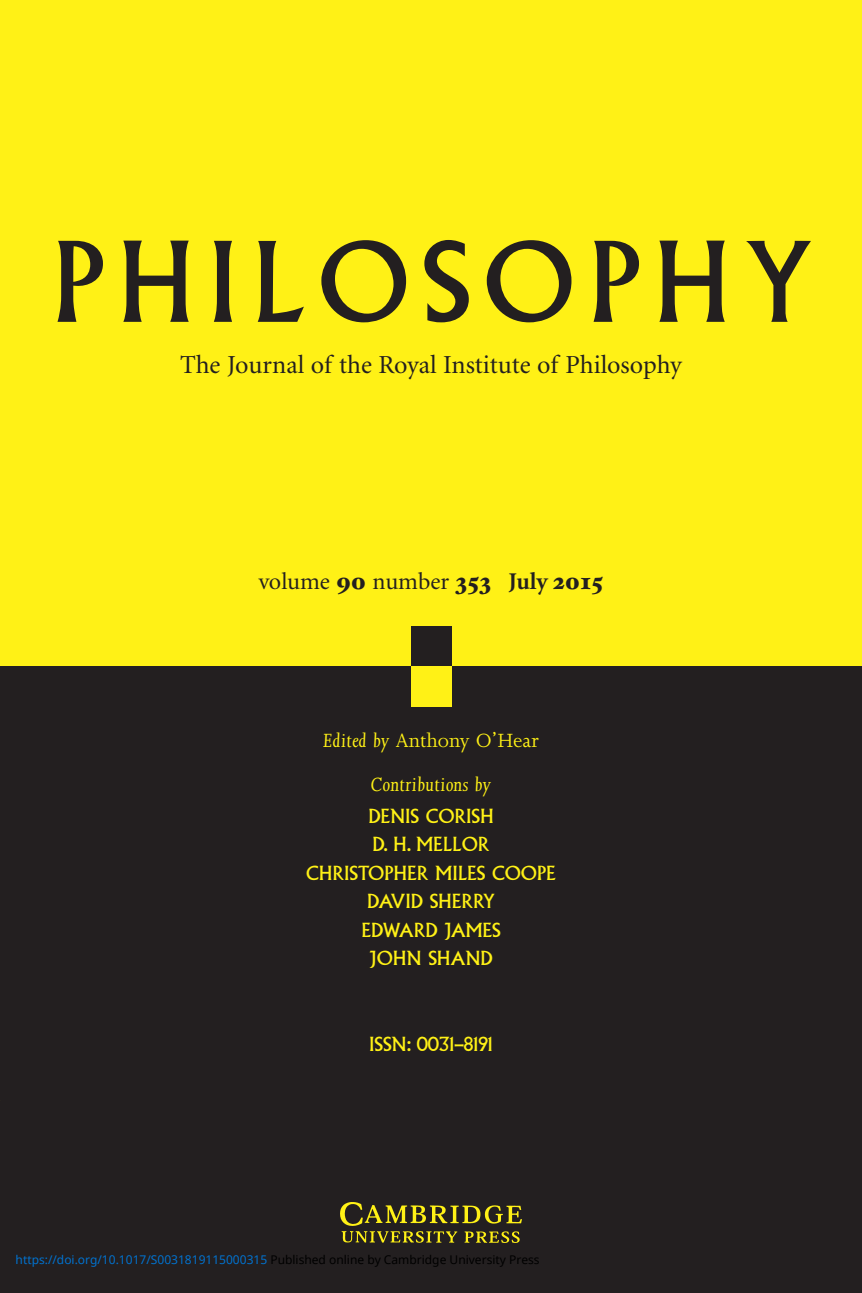
<style>
.page{position:relative;width:862px;height:1293px;background:#fff}
.page>*{position:absolute;margin:0;border:0;box-sizing:border-box;transform-origin:0 0}
.t1{font:108px "Albertus";letter-spacing:.12em;color:#231f20}
.t2{font:26px "Minion";color:#231f20}
.t3{font:24px "Minion";color:#231f20}
.t4{font:italic 22px/43.4px "Joanna";letter-spacing:.015em;color:#fff116;text-align:center}
.t5{font:19px/28.4px "Albertus";color:#fff116;text-align:center}
.t6{font:12px "Noto Sans";color:#0172cf}
.s1{font-family:"Hoefler Text";font-weight:900}
.s2{font-weight:700}
.s3{font-style:normal}
.s4{color:#000}
</style>
<div class="page">
<div style="left:0;top:0;width:862px;height:666px;background:#fff116"></div>
<hr style="left:0;top:0;width:1px;height:666px;background:#231f20">
<div style="left:0;top:666px;width:862px;height:627px;background:#231f20"></div>
<hr style="left:0;top:666px;width:1px;height:386px;background:#fff116">
<div style="left:411px;top:626px;width:40px;height:40px;background:#231f20"></div>
<div style="left:411px;top:666px;width:40px;height:40px;background:#fff116"></div>
<img style="left:340px;top:1202px;width:182px;height:40px">
<h1 class="t1" style="left:51px;top:240px;width:761px">PHILOSOPHY</h1>
<h2 class="t2" style="left:180px;top:354px;width:503px">The Journal of the Royal Institute of Philosophy</h2>
<p class="t3" style="left:258px;top:572px;width:347px">volume <span class="s1">90</span> number <span class="s1">353</span> <span class="s2">July</span> <span class="s1">2015</span></p>
<p class="t4" style="left:323px;top:721px;width:217px">Edited by <span class="s3">Anthony O’Hear<br></span>Contributions by</p>
<p class="t5" style="left:306px;top:803px;width:251px">DENIS CORISH<br>D. H. MELLOR<br>CHRISTOPHER MILES COOPE<br>DAVID SHERRY<br>EDWARD JAMES<br>JOHN SHAND</p>
<p class="t5" style="left:369px;top:1030px;width:125px">ISSN: 0031–8191</p>
<p class="t6" style="left:16px;top:1251px;width:525px">https://doi.org/10.1017/S0031819115000315 <span class="s4">Published online by Cambridge University Press</span></p>
</div>
